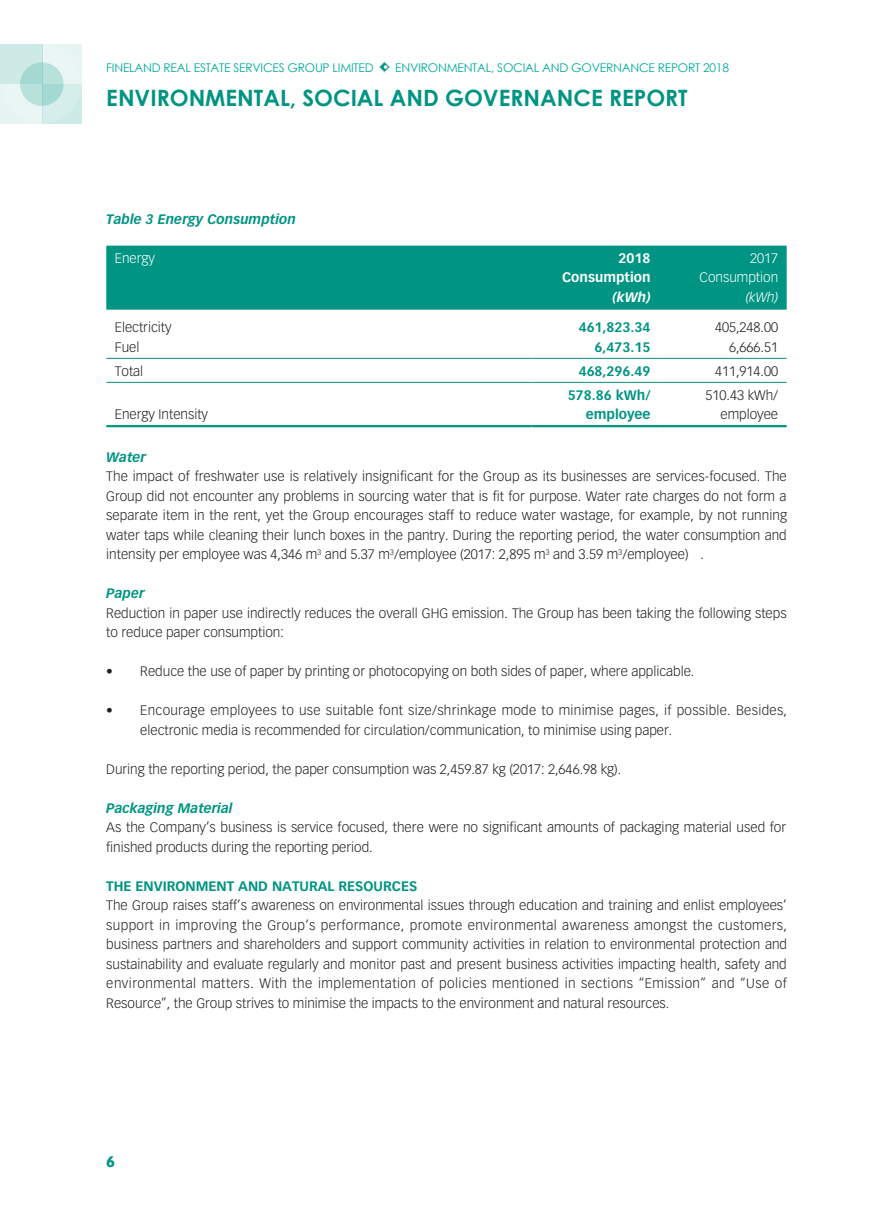
<style>
.page{position:relative;width:893px;height:1212px;background:#fff}
.page>*{position:absolute;margin:0;border:0;box-sizing:border-box;transform-origin:0 0}
.t1{font:700 22.5px "Century Gothic";color:#009483}
.t2{font:900 15px "Vectora LT Std";color:#009483}
.t3{font:300 13.5px/19.5px "Vectora LT Std";color:#231f20;text-align:justify}
.t4{font:300 13.5px/19.5px "Vectora LT Std";letter-spacing:.02em;color:#231f20}
.t5{font:700 13.5px/19.5px "Vectora LT Std";color:#009483;text-align:right}
.t6{font:italic 700 13.5px "Vectora LT Std";color:#009483}
.t7{font:300 13.5px "Vectora LT Std";color:#fff}
.t8{font:700 13.5px "Vectora LT Std";color:#fff}
.t9{font:italic 700 13.5px "Vectora LT Std";color:#fff}
.t10{font:italic 300 13.5px "Vectora LT Std";color:#fff}
.t11{font:12px "Century Gothic";letter-spacing:-.02em;color:#00aa9b}
</style>
<div class="page">
<svg style="left:379px;top:62px;width:11px;height:10px"></svg>
<div style="left:379px;top:62px;width:11px;height:10px;border:1px solid #cceae5;border-radius:5px"></div>
<svg style="left:384px;top:65px;width:3px;height:4px"></svg>
<div style="left:42px;top:84px;width:40px;height:39px;background:#cdeae6"></div>
<div style="left:0;top:84px;width:42px;height:39px;background:#e6f4f2"></div>
<div style="left:42px;top:44px;width:40px;height:40px;background:#e6f4f2"></div>
<svg style="left:11px;top:53px;width:62px;height:62px"></svg>
<div style="left:2px;top:44px;width:80px;height:80px;border:18px solid #fff;border-radius:50%"></div>
<svg style="left:0;top:44px;width:42px;height:40px;background:#c3e6e1"></svg>
<div style="left:106px;top:246px;width:681px;height:64px;background:#009483"></div>
<hr style="left:106px;top:358px;width:425px;height:1px;background:#009483">
<hr style="left:531px;top:358px;width:128px;height:1px;background:#009483">
<hr style="left:659px;top:358px;width:128px;height:1px;background:#009483">
<hr style="left:106px;top:382px;width:425px;height:1px;background:#009483">
<hr style="left:531px;top:382px;width:128px;height:1px;background:#009483">
<hr style="left:659px;top:382px;width:128px;height:1px;background:#009483">
<hr style="left:106px;top:425px;width:425px;height:2px;background:#009483">
<hr style="left:531px;top:425px;width:128px;height:2px;background:#009483">
<hr style="left:659px;top:425px;width:128px;height:2px;background:#009483">
<p class="t11" style="left:106px;top:59px;width:269px">FINELAND REAL ESTATE SERVICES GROUP LIMITED</p>
<p class="t11" style="left:395px;top:59px;width:335px">ENVIRONMENTAL, SOCIAL AND GOVERNANCE REPORT 2018</p>
<h1 class="t1" style="left:106px;top:81px;width:583px">ENVIRONMENTAL, SOCIAL AND GOVERNANCE REPORT</h1>
<p class="t6" style="left:106px;top:211px;width:191px">Table 3 Energy Consumption</p>
<p class="t7" style="left:115px;top:250px;width:42px">Energy</p>
<p class="t8" style="left:619px;top:250px;width:33px">2018</p>
<p class="t7" style="left:750px;top:250px;width:30px">2017</p>
<p class="t8" style="left:562px;top:269px;width:90px">Consumption</p>
<p class="t9" style="left:613px;top:289px;width:40px">(kWh)</p>
<p class="t7" style="left:700px;top:270px;width:80px">Consumption</p>
<p class="t10" style="left:746px;top:289px;width:34px">(kWh)</p>
<p class="t3" style="left:115px;top:318px;width:58px">Electricity</p>
<p class="t5" style="left:579px;top:318px;width:73px">461,823.34</p>
<p class="t3" style="left:715px;top:318px;width:65px">405,248.00</p>
<p class="t3" style="left:115px;top:337px;width:26px">Fuel</p>
<p class="t5" style="left:595px;top:337px;width:57px">6,473.15</p>
<p class="t3" style="left:729px;top:337px;width:51px">6,666.51</p>
<p class="t3" style="left:115px;top:362px;width:30px">Total</p>
<p class="t5" style="left:579px;top:361px;width:73px">468,296.49</p>
<p class="t3" style="left:715px;top:362px;width:65px">411,914.00</p>
<p class="t3" style="left:115px;top:405px;width:95px">Energy Intensity</p>
<p class="t5" style="left:568px;top:385px;width:84px">578.86 kWh/ employee</p>
<p class="t3" style="left:705px;top:386px;width:74px;text-align:right">510.43 kWh/ employee</p>
<p class="t6" style="left:106px;top:449px;width:41px">Water</p>
<p class="t3" style="left:106px;top:467px;width:682px">The impact of freshwater use is relatively insignificant for the Group as its businesses are services-focused. The Group did not encounter any problems in sourcing water that is fit for purpose. Water rate charges do not form a separate item in the rent, yet the Group encourages staff to reduce water wastage, for example, by not running water taps while cleaning their lunch boxes in the pantry. During the reporting period, the water consumption and intensity per employee was 4,346 m<sup>3</sup> and 5.37 m<sup>3</sup>/employee (2017: 2,895 m<sup>3</sup> and 3.59 m<sup>3</sup>/employee) .</p>
<p class="t6" style="left:106px;top:585px;width:40px">Paper</p>
<p class="t3" style="left:106px;top:603px;width:682px">Reduction in paper use indirectly reduces the overall GHG emission. The Group has been taking the following steps to reduce paper consumption:</p>
<p class="t3" style="left:106px;top:662px;width:590px">• Reduce the use of paper by printing or photocopying on both sides of paper, where applicable.</p>
<p class="t4" style="left:140px;top:701px;width:648px;text-indent:-34px">• Encourage employees to use suitable font size/shrinkage mode to minimise pages, if possible. Besides, electronic media is recommended for circulation/communication, to minimise using paper.</p>
<p class="t3" style="left:106px;top:759px;width:516px">During the reporting period, the paper consumption was 2,459.87 kg (2017: 2,646.98 kg).</p>
<p class="t6" style="left:106px;top:800px;width:128px">Packaging Material</p>
<p class="t3" style="left:106px;top:818px;width:681px">As the Company’s business is service focused, there were no significant amounts of packaging material used for finished products during the reporting period.</p>
<p class="t5" style="left:106px;top:876px;width:312px">THE ENVIRONMENT AND NATURAL RESOURCES</p>
<p class="t3" style="left:106px;top:896px;width:682px">The Group raises staff’s awareness on environmental issues through education and training and enlist employees’ support in improving the Group’s performance, promote environmental awareness amongst the customers, business partners and shareholders and support community activities in relation to environmental protection and sustainability and evaluate regularly and monitor past and present business activities impacting health, safety and environmental matters. With the implementation of policies mentioned in sections “Emission” and “Use of Resource”, the Group strives to minimise the impacts to the environment and natural resources.</p>
<p class="t2" style="left:106px;top:1152px;width:10px">6</p>
</div>
